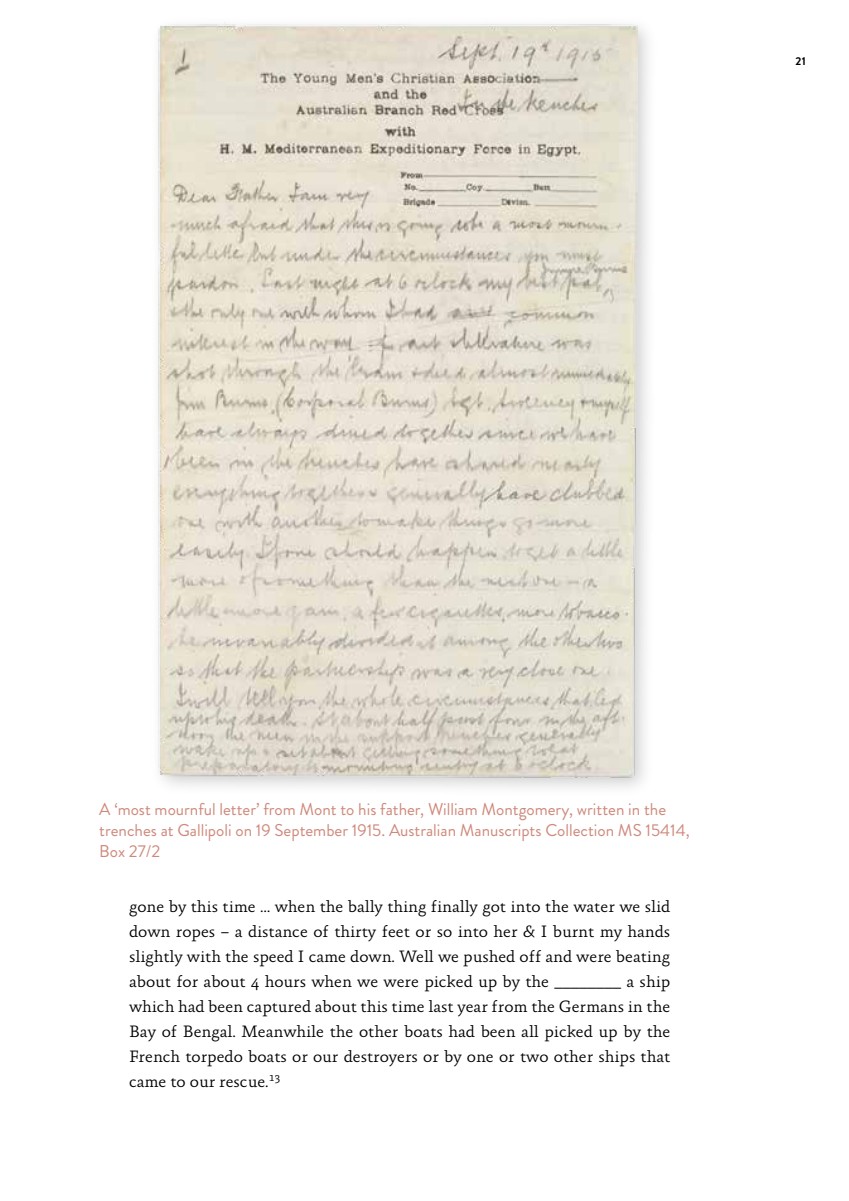
<style>
.page{position:relative;width:849px;height:1201px;background:#fff}
.page>*{position:absolute;margin:0;border:0;box-sizing:border-box;transform-origin:0 0}
.t1{font:17.15px/21px "Brandon Grotesque";color:#cf897b}
.t2{font:300 16.8px/24.8px "Absara";color:#000;text-align:justify}
.t3{font:700 11.38px "Brandon Grotesque";color:#000}
</style>
<div class="page">
<div style="left:150px;top:15px;width:508px;height:782px;background:#000;opacity:.2"></div>
<img style="left:155px;top:21px;width:482px;height:759px">
<p class="t3" style="left:795px;top:53px;width:12px">21</p>
<p class="t1" style="left:99px;top:798px;width:591px">A ‘most mournful letter’ from Mont to his father, William Montgomery, written in the trenches at Gallipoli on 19 September 1915. Australian Manuscripts Collection MS 15414,<br>Box 27/2</p>
<p class="t2" style="left:129px;top:894px;width:542px">gone by this time … when the bally thing finally got into the water we slid down ropes – a distance of thirty feet or so into her &amp; I burnt my hands slightly with the speed I came down. Well we pushed off and were beating about for about 4 hours when we were picked up by the ________ a ship which had been captured about this time last year from the Germans in the Bay of Bengal. Meanwhile the other boats had been all picked up by the French torpedo boats or our destroyers or by one or two other ships that came to our rescue.<sup>13</sup></p>
</div>
